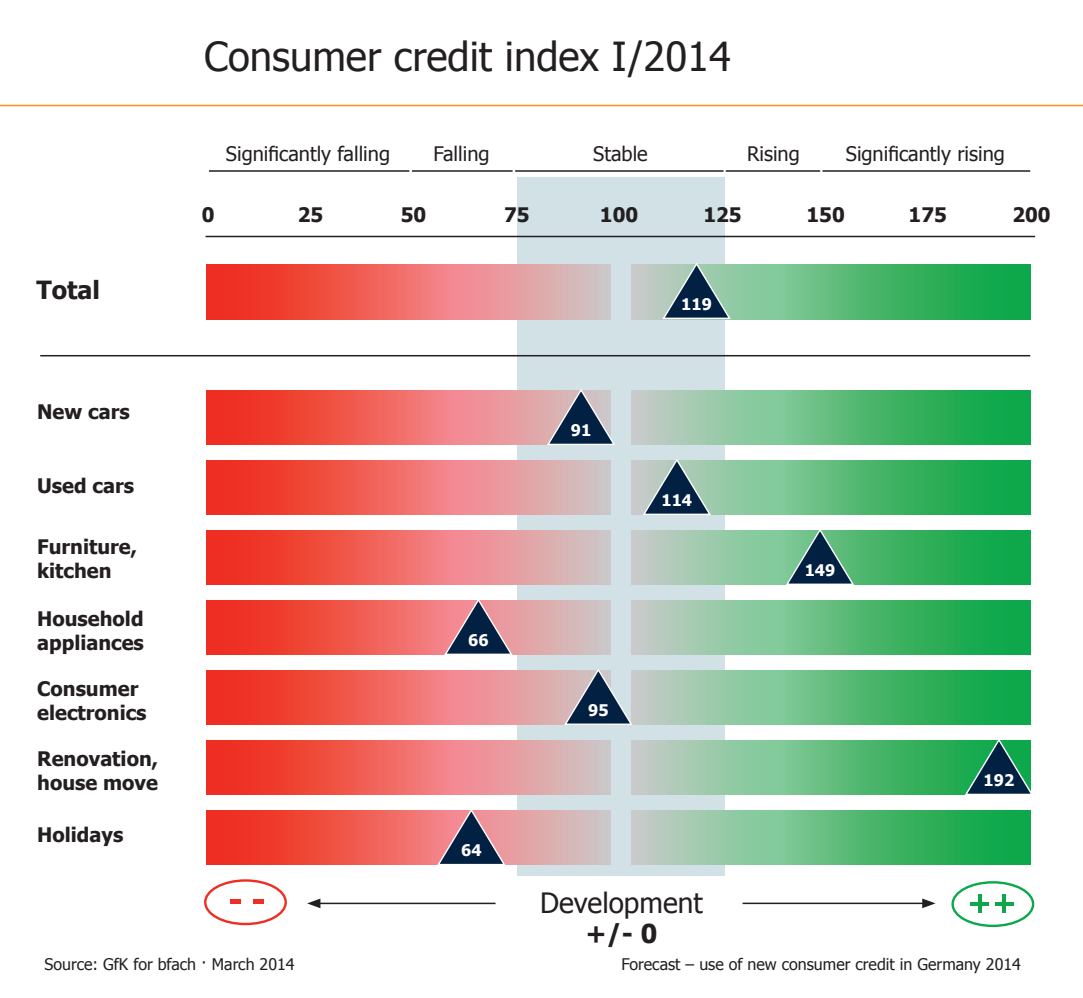
<style>
.page{position:relative;width:1083px;height:998px;background:#fff}
.page>*{position:absolute;margin:0;border:0;box-sizing:border-box;transform-origin:0 0}
.t1{font:40px "Tahoma";color:#231f20}
.t2{font:28px "Tahoma";color:#231f20}
.t3{font:700 26px "Tahoma";color:#231f20}
.t4{font:700 25px "Tahoma";color:#231f20}
.t5{font:700 20px/24px "Tahoma";color:#231f20}
.t6{font:20px "Tahoma";color:#231f20}
.t7{font:16px "Tahoma";color:#231f20}
.t8{font:700 16px "Tahoma";color:#fff}
</style>
<div class="page">
<div style="left:517px;top:177px;width:208px;height:698px;background:#d2e1e6"></div>
<hr style="left:40px;top:355px;width:990px;height:1px;background:#231f20">
<svg style="left:207px;top:264px;width:403px;height:55px;background:#ea736f"></svg>
<svg style="left:632px;top:264px;width:399px;height:55px;background:#54b876"></svg>
<svg style="left:207px;top:390px;width:339px;height:55px;background:#ee6660"></svg>
<div style="left:632px;top:390px;width:399px;height:55px;background:linear-gradient(to right,#c6d3c8,#00a53a)"></div>
<svg style="left:207px;top:460px;width:403px;height:55px;background:#ea736f"></svg>
<svg style="left:632px;top:460px;width:399px;height:55px;background:#51b875"></svg>
<svg style="left:207px;top:530px;width:403px;height:55px;background:#ea736f"></svg>
<svg style="left:632px;top:530px;width:399px;height:55px;background:#60ba80"></svg>
<svg style="left:207px;top:600px;width:403px;height:55px;background:#e96d66"></svg>
<div style="left:632px;top:600px;width:399px;height:55px;background:linear-gradient(to right,#c6d3c8,#00a53a)"></div>
<svg style="left:207px;top:670px;width:356px;height:55px;background:#ed6963"></svg>
<div style="left:632px;top:670px;width:399px;height:55px;background:linear-gradient(to right,#c6d3c8,#00a53a)"></div>
<svg style="left:207px;top:740px;width:403px;height:55px;background:#ea736f"></svg>
<svg style="left:632px;top:740px;width:332px;height:55px;background:#73bf8c"></svg>
<svg style="left:207px;top:810px;width:403px;height:55px;background:#e96d66"></svg>
<div style="left:632px;top:810px;width:399px;height:55px;background:linear-gradient(to right,#c6d3c8,#00a53a)"></div>
<hr style="left:0;top:105px;width:1083px;height:1px;background:#f7931d">
<hr style="left:209px;top:170px;width:200px;height:2px;background:#231f20">
<hr style="left:412px;top:170px;width:101px;height:2px;background:#231f20">
<hr style="left:515px;top:170px;width:208px;height:2px;background:#231f20">
<hr style="left:726px;top:170px;width:94px;height:2px;background:#231f20">
<hr style="left:822px;top:170px;width:208px;height:2px;background:#231f20">
<hr style="left:206px;top:236px;width:829px;height:1px;background:#231f20">
<div style="left:204px;top:879px;width:83px;height:46px;border:2px solid #ee2e22;border-radius:50%"></div>
<hr style="left:230px;top:899px;width:11px;height:4px;background:#ee2e22">
<hr style="left:254px;top:899px;width:10px;height:4px;background:#ee2e22">
<div style="left:951px;top:881px;width:83px;height:46px;border:2px solid #0ca84b;border-radius:50%"></div>
<hr style="left:970px;top:902px;width:19px;height:4px;background:#0ca84b">
<hr style="left:978px;top:894px;width:4px;height:19px;background:#0ca84b">
<hr style="left:995px;top:902px;width:19px;height:4px;background:#0ca84b">
<hr style="left:1002px;top:894px;width:4px;height:19px;background:#0ca84b">
<hr style="left:317px;top:902px;width:178px;height:2px;background:#231f20">
<svg style="left:307px;top:898px;width:13px;height:10px"></svg>
<hr style="left:742px;top:902px;width:183px;height:2px;background:#231f20">
<svg style="left:922px;top:898px;width:13px;height:10px"></svg>
<svg style="left:662px;top:263px;width:70px;height:57px;background:#678788"></svg>
<svg style="left:546px;top:389px;width:69px;height:56px;background:#7c7f8e"></svg>
<svg style="left:642px;top:459px;width:70px;height:56px;background:#6c868b"></svg>
<svg style="left:785px;top:530px;width:70px;height:55px;background:#477f70"></svg>
<svg style="left:444px;top:600px;width:70px;height:55px;background:#89687a"></svg>
<svg style="left:563px;top:669px;width:71px;height:56px"></svg>
<svg style="left:964px;top:740px;width:67px;height:55px;background:#1b7154"></svg>
<svg style="left:436px;top:810px;width:71px;height:55px;background:#8b6678"></svg>
<h1 class="t1" style="left:204px;top:29px;width:528px">Consumer credit index I/2014</h1>
<p class="t6" style="left:226px;top:141px;width:166px">Significantly falling</p>
<p class="t6" style="left:434px;top:141px;width:58px">Falling</p>
<p class="t6" style="left:593px;top:141px;width:56px">Stable</p>
<p class="t6" style="left:747px;top:141px;width:54px">Rising</p>
<p class="t6" style="left:846px;top:141px;width:161px">Significantly rising</p>
<p class="t4" style="left:36px;top:272px;width:65px">Total</p>
<p class="t5" style="left:37px;top:399px;width:94px">New cars</p>
<p class="t5" style="left:37px;top:473px;width:98px">Used cars</p>
<p class="t5" style="left:37px;top:533px;width:101px">Furniture, kitchen</p>
<p class="t5" style="left:37px;top:605px;width:108px">Household appliances</p>
<p class="t5" style="left:37px;top:675px;width:111px">Consumer electronics</p>
<p class="t5" style="left:37px;top:745px;width:122px">Renovation, house move</p>
<p class="t5" style="left:37px;top:821px;width:88px">Holidays</p>
<p class="t5" style="left:202px;top:201px;width:14px">0</p>
<p class="t5" style="left:298px;top:201px;width:27px">25</p>
<p class="t5" style="left:401px;top:201px;width:27px">50</p>
<p class="t5" style="left:504px;top:201px;width:27px">75</p>
<p class="t5" style="left:600px;top:201px;width:40px">100</p>
<p class="t5" style="left:703px;top:201px;width:40px">125</p>
<p class="t5" style="left:806px;top:201px;width:40px">150</p>
<p class="t5" style="left:908px;top:201px;width:40px">175</p>
<p class="t5" style="left:1012px;top:201px;width:40px">200</p>
<p class="t8" style="left:468px;top:629px;width:22px">66</p>
<p class="t8" style="left:461px;top:839px;width:22px">64</p>
<p class="t8" style="left:571px;top:419px;width:22px">91</p>
<p class="t8" style="left:681px;top:293px;width:32px">119</p>
<p class="t8" style="left:661px;top:489px;width:32px">114</p>
<p class="t8" style="left:588px;top:699px;width:22px">95</p>
<h2 class="t2" style="left:540px;top:883px;width:164px">Development</h2>
<h3 class="t3" style="left:586px;top:915px;width:73px">+/- 0</h3>
<p class="t8" style="left:805px;top:559px;width:32px">149</p>
<p class="t8" style="left:984px;top:769px;width:32px">192</p>
<p class="t7" style="left:45px;top:953px;width:252px">Source: GfK for bfach · March 2014</p>
<p class="t7" style="left:621px;top:953px;width:401px">Forecast – use of new consumer credit in Germany 2014</p>
</div>
